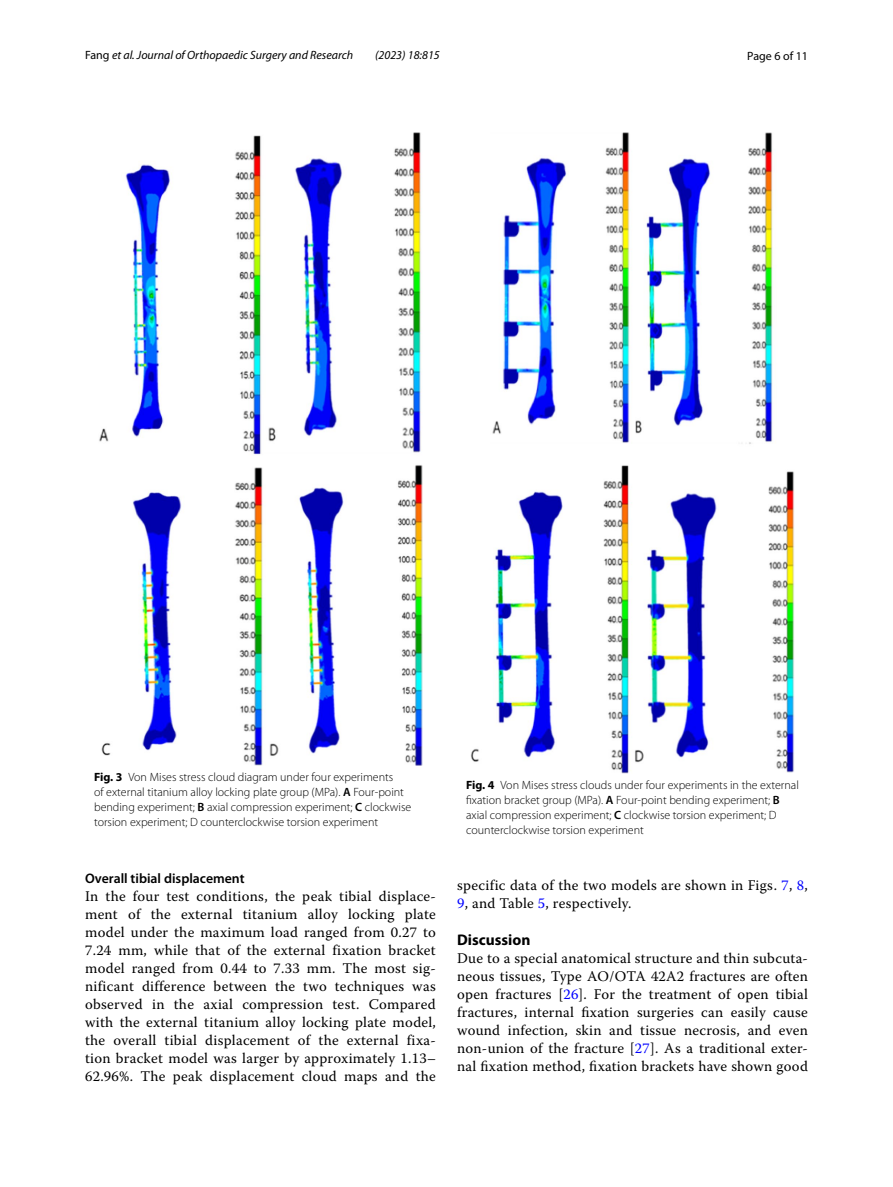
<style>
.page{position:relative;width:893px;height:1187px;background:#fff}
.page>*{position:absolute;margin:0;border:0;box-sizing:border-box;transform-origin:0 0}
.t1{font:700 15.45px "Myriad Pro";color:#000}
.t2{font:14.7px/18px "Warnock Pro";letter-spacing:.02em;color:#000;text-align:justify}
.t3{font:600 13.8px "Myriad Pro";color:#000}
.t4{font:300 12px/15px "Myriad Pro";color:#000}
.t5{font:italic 12px "Myriad Pro";color:#000}
.t6{font:12px "Myriad Pro";color:#000}
.s1{font-style:normal}
.s2{font-weight:700}
.s3{font-weight:600}
.s4{color:#00f}
</style>
<div class="page">
<img style="left:99px;top:133px;width:323px;height:632px">
<img style="left:471px;top:133px;width:323px;height:640px">
<p class="t5" style="left:85px;top:48px;width:270px"><span class="s1">Fang</span> et al. Journal of Orthopaedic Surgery and Research</p>
<p class="t5" style="left:375px;top:48px;width:66px">(2023) 18:815</p>
<p class="t6" style="left:747px;top:48px;width:62px">Page 6 of 11</p>
<p class="t4" style="left:94px;top:769px;width:319px"><span class="s2">Fig. 3</span> Von Mises stress cloud diagram under four experiments<br>of external titanium alloy locking plate group (MPa). <span class="s3">A</span> Four-point bending experiment; <span class="s3">B</span> axial compression experiment; <span class="s3">C</span> clockwise torsion experiment; D counterclockwise torsion experiment</p>
<p class="t4" style="left:466px;top:777px;width:334px"><span class="s2">Fig. 4</span> Von Mises stress clouds under four experiments in the external fixation bracket group (MPa). <span class="s3">A</span> Four-point bending experiment; <span class="s3">B </span>axial compression experiment; <span class="s3">C</span> clockwise torsion experiment; D counterclockwise torsion experiment</p>
<p class="t3" style="left:85px;top:869px;width:161px">Overall tibial displacement</p>
<p class="t2" style="left:85px;top:886px;width:352px">In the four test conditions, the peak tibial displace&shy;ment of the external titanium alloy locking plate model under the maximum load ranged from 0.27 to 7.24 mm, while that of the external fixation bracket model ranged from 0.44 to 7.33 mm. The most sig&shy;nificant difference between the two techniques was observed in the axial compression test. Compared with the external titanium alloy locking plate model, the overall tibial displacement of the external fixa&shy;tion bracket model was larger by approximately 1.13– 62.96%. The peak displacement cloud maps and the</p>
<p class="t2" style="left:457px;top:876px;width:352px">specific data of the two models are shown in Figs. <span class="s4">7</span>, <span class="s4">8</span>,<br><span class="s4">9</span>, and Table <span class="s4">5</span>, respectively.</p>
<p class="t1" style="left:457px;top:929px;width:75px">Discussion</p>
<p class="t2" style="left:457px;top:948px;width:352px">Due to a special anatomical structure and thin subcuta&shy;neous tissues, Type AO/OTA 42A2 fractures are often open fractures [<span class="s4">26</span>]. For the treatment of open tibial fractures, internal fixation surgeries can easily cause wound infection, skin and tissue necrosis, and even non-union of the fracture [<span class="s4">27</span>]. As a traditional exter&shy;nal fixation method, fixation brackets have shown good</p>
</div>
